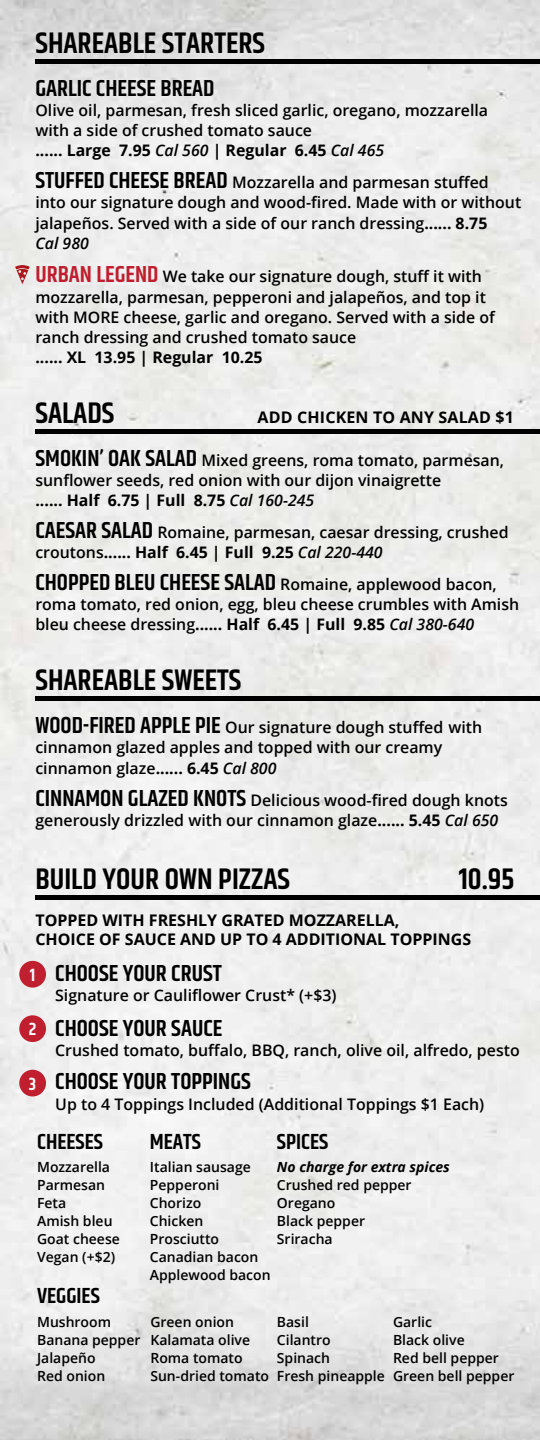
<style>
.page{position:relative;width:540px;height:1440px;background:#fff}
.page>*{position:absolute;margin:0;border:0;box-sizing:border-box;transform-origin:0 0}
.t1{font:600 30px "Khand";color:#000}
.t2{font:600 23.4px "Khand";color:#000}
.t3{font:600 22px "Khand";color:#000}
.t4{font:600 17.8px "Khand";color:#fff}
.t5{font:600 16px/20.2px "Open Sans";color:#000}
.t6{font:700 16px/19.2px "Open Sans";color:#000}
.t7{font:600 15.8px/20.2px "Open Sans";color:#000}
.t8{font:700 15.8px "Open Sans";color:#000}
.t9{font:600 14px/18px "Open Sans";color:#000}
.t10{font:italic 700 14px "Open Sans";color:#000}
.s1{font-weight:700}
.s2{font-style:italic}
.s3{font-family:"Khand";font-size:23.4px}
.s4{font-family:"Khand";font-size:23.4px;color:#bf1e2e}
</style>
<div class="page">
<img style="left:0;top:0;width:540px;height:1440px">
<div style="left:35px;top:59px;width:505px;height:5px;background:#000"></div>
<hr style="left:35px;top:430px;width:505px;height:4px;background:#000">
<svg style="left:15px;top:265px;width:15px;height:19px"></svg>
<div style="left:35px;top:696px;width:505px;height:5px;background:#000"></div>
<div style="left:19px;top:961px;width:27px;height:27px;background:#bf1f2e;border-radius:50%"></div>
<div style="left:19px;top:1015px;width:27px;height:27px;background:#bf1f2e;border-radius:50%"></div>
<div style="left:19px;top:1070px;width:27px;height:26px;background:#bf1f2e;border-radius:50%"></div>
<hr style="left:35px;top:896px;width:505px;height:4px;background:#000">
<h1 class="t1" style="left:35px;top:23px;width:231px">SHAREABLE STARTERS</h1>
<h2 class="t2" style="left:35px;top:73px;width:181px">GARLIC CHEESE BREAD</h2>
<p class="t7" style="left:35px;top:100px;width:454px">Olive oil, parmesan, fresh sliced garlic, oregano, mozzarella with a side of crushed tomato sauce<br><span class="s1">...... Large 7.95</span> <span class="s2">Cal 560</span> <span class="s1">| Regular 6.45</span> <span class="s2">Cal 465</span></p>
<p class="t7" style="left:35px;top:172px;width:487px"><span class="s3">STUFFED CHEESE BREAD</span> Mozzarella and parmesan stuffed into our signature dough and wood-fired. Made with or without jalapeños. Served with a side of our ranch dressing<span class="s1">...... 8.75<br></span><span class="s2">Cal 980</span></p>
<p class="t7" style="left:35px;top:266px;width:461px"><span class="s4">URBAN LEGEND</span> We take our signature dough, stuff it with mozzarella, parmesan, pepperoni and jalapeños, and top it with MORE cheese, garlic and oregano. Served with a side of ranch dressing and crushed tomato sauce</p>
<p class="t8" style="left:35px;top:346px;width:229px">...... XL 13.95 | Regular 10.25</p>
<h1 class="t1" style="left:35px;top:393px;width:81px">SALADS</h1>
<p class="t6" style="left:258px;top:407px;width:258px">ADD CHICKEN TO ANY SALAD $1</p>
<p class="t7" style="left:35px;top:449px;width:470px"><span class="s3">SMOKIN’ OAK SALAD</span> Mixed greens, roma tomato, parmesan, sunflower seeds, red onion with our dijon vinaigrette<br><span class="s1">...... Half 6.75 | Full 8.75</span> <span class="s2">Cal 160-245</span></p>
<p class="t7" style="left:35px;top:522px;width:475px"><span class="s3">CAESAR SALAD</span> Romaine, parmesan, caesar dressing, crushed croutons<span class="s1">...... Half 6.45 | Full 9.25</span> <span class="s2">Cal 220-440</span></p>
<p class="t7" style="left:35px;top:574px;width:485px"><span class="s3">CHOPPED BLEU CHEESE SALAD</span> Romaine, applewood bacon, roma tomato, red onion, egg, bleu cheese crumbles with Amish bleu cheese dressing<span class="s1">...... Half 6.45 | Full 9.85</span> <span class="s2">Cal 380-640</span></p>
<h1 class="t1" style="left:35px;top:660px;width:208px">SHAREABLE SWEETS</h1>
<p class="t5" style="left:35px;top:717px;width:448px"><span class="s3">WOOD-FIRED APPLE PIE</span> Our signature dough stuffed with cinnamon glazed apples and topped with our creamy cinnamon glaze<span class="s1">...... 6.45</span> <span class="s2">Cal 800</span></p>
<p class="t5" style="left:35px;top:789px;width:474px"><span class="s3">CINNAMON GLAZED KNOTS</span> Delicious wood-fired dough knots generously drizzled with our cinnamon glaze<span class="s1">...... 5.45</span> <span class="s2">Cal 650</span></p>
<h1 class="t1" style="left:35px;top:859px;width:256px">BUILD YOUR OWN PIZZAS</h1>
<p class="t6" style="left:35px;top:910px;width:437px">TOPPED WITH FRESHLY GRATED MOZZARELLA,<br>CHOICE OF SAUCE AND UP TO 4 ADDITIONAL TOPPINGS</p>
<h1 class="t1" style="left:459px;top:859px;width:57px">10.95</h1>
<p class="t4" style="left:30px;top:963px;width:7px">1</p>
<h2 class="t2" style="left:55px;top:958px;width:168px">CHOOSE YOUR CRUST</h2>
<p class="t5" style="left:55px;top:985px;width:283px">Signature or Cauliflower Crust* (+$3)</p>
<p class="t4" style="left:29px;top:1017px;width:9px">2</p>
<h2 class="t2" style="left:55px;top:1013px;width:169px">CHOOSE YOUR SAUCE</h2>
<p class="t5" style="left:55px;top:1040px;width:466px">Crushed tomato, buffalo, BBQ, ranch, olive oil, alfredo, pesto</p>
<p class="t4" style="left:29px;top:1072px;width:9px">3</p>
<h2 class="t2" style="left:55px;top:1066px;width:197px">CHOOSE YOUR TOPPINGS</h2>
<p class="t5" style="left:55px;top:1093px;width:431px">Up to 4 Toppings Included (Additional Toppings $1 Each)</p>
<h3 class="t3" style="left:37px;top:1127px;width:67px">CHEESES</h3>
<h3 class="t3" style="left:150px;top:1127px;width:53px">MEATS</h3>
<p class="t9" style="left:37px;top:1158px;width:84px">Mozzarella<br>Parmesan<br>Feta<br>Amish bleu<br>Goat cheese<br>Vegan (+$2)</p>
<h3 class="t3" style="left:37px;top:1281px;width:64px">VEGGIES</h3>
<p class="t9" style="left:37px;top:1312px;width:105px">Mushroom<br>Banana pepper<br>Jalapeño<br>Red onion</p>
<p class="t9" style="left:150px;top:1312px;width:120px">Green onion<br>Kalamata olive<br>Roma tomato<br>Sun-dried tomato</p>
<p class="t9" style="left:277px;top:1312px;width:110px">Basil<br>Cilantro<br>Spinach<br>Fresh pineapple</p>
<p class="t9" style="left:393px;top:1312px;width:123px">Garlic<br>Black olive<br>Red bell pepper<br>Green bell pepper</p>
<h3 class="t3" style="left:277px;top:1127px;width:53px">SPICES</h3>
<p class="t10" style="left:277px;top:1157px;width:174px">No charge for extra spices</p>
<p class="t9" style="left:277px;top:1176px;width:136px">Crushed red pepper<br>Oregano<br>Black pepper<br>Sriracha</p>
<p class="t9" style="left:150px;top:1158px;width:122px">Italian sausage<br>Pepperoni<br>Chorizo<br>Chicken<br>Prosciutto<br>Canadian bacon<br>Applewood bacon</p>
</div>
